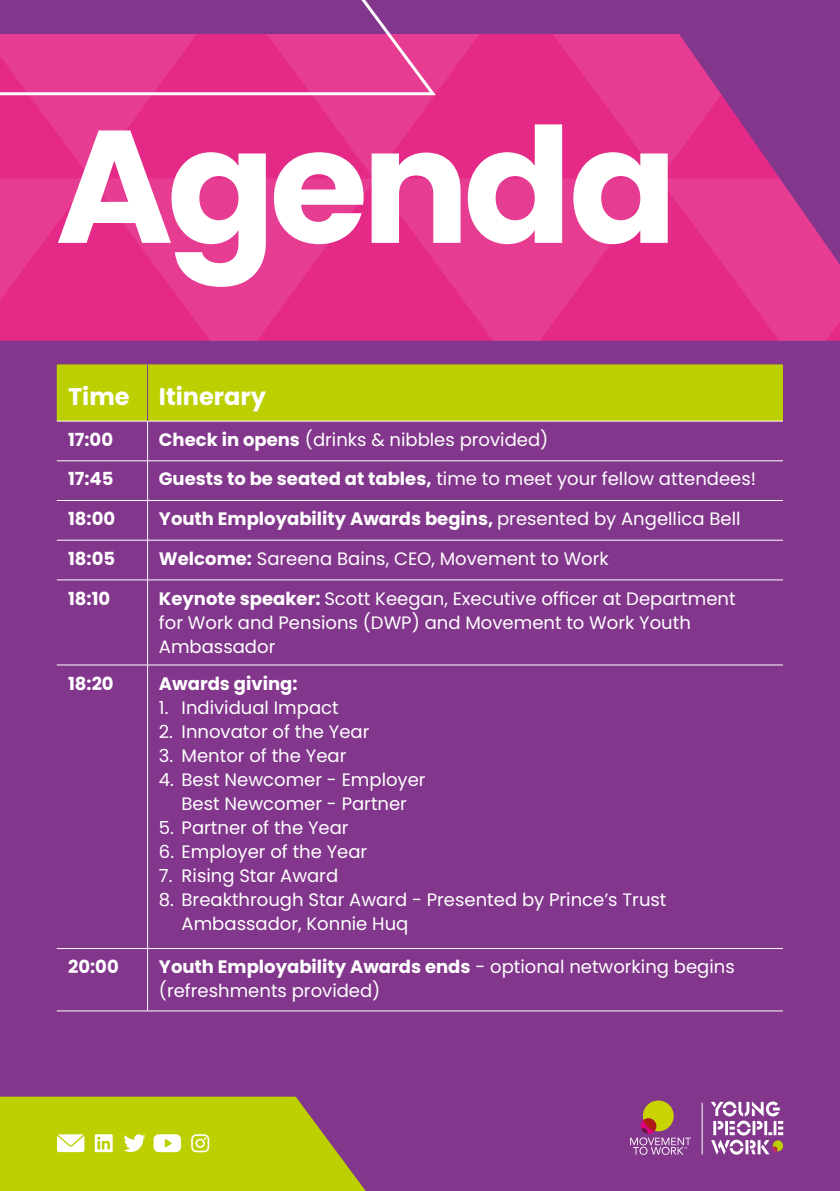
<style>
.page{position:relative;width:840px;height:1191px;background:#fff}
.page>*{position:absolute;margin:0;border:0;box-sizing:border-box;transform-origin:0 0}
.t1{font:700 160px "Poppins";letter-spacing:-.04em;color:#fff}
.t2{font:700 24px "Poppins";color:#fff}
.t3{font:18px/24px "Poppins";color:#fff}
.t4{font:700 18px "Poppins";color:#fff}
.s1{font-weight:700}
.s2{font-weight:400}
</style>
<div class="page">
<div style="left:0;top:0;width:839px;height:1191px;background:#82368c"></div>
<svg style="left:515px;top:34px;width:265px;height:144px"></svg>
<svg style="left:376px;top:178px;width:282px;height:163px;background:#e5348d"></svg>
<svg style="left:233px;top:178px;width:143px;height:163px;background:#e5348d"></svg>
<svg style="left:233px;top:34px;width:282px;height:144px;background:#e42d89"></svg>
<svg style="left:0;top:97px;width:233px;height:244px;background:#e4318b"></svg>
<svg style="left:658px;top:178px;width:181px;height:163px;background:#dc358d"></svg>
<svg style="left:0;top:0;width:438px;height:97px"></svg>
<div style="left:57px;top:364px;width:725px;height:57px;background:#bccf00"></div>
<hr style="left:57px;top:421px;width:90px;height:1px;background:#fff">
<hr style="left:147px;top:421px;width:635px;height:1px;background:#fff">
<hr style="left:147px;top:421px;width:1px;height:39px;background:#fff">
<hr style="left:57px;top:460px;width:90px;height:1px;background:#fff">
<hr style="left:147px;top:460px;width:635px;height:1px;background:#fff">
<hr style="left:147px;top:461px;width:1px;height:39px;background:#fff">
<hr style="left:57px;top:500px;width:90px;height:1px;background:#fff">
<hr style="left:147px;top:500px;width:635px;height:1px;background:#fff">
<hr style="left:147px;top:501px;width:1px;height:39px;background:#fff">
<hr style="left:57px;top:540px;width:90px;height:1px;background:#fff">
<hr style="left:147px;top:540px;width:635px;height:1px;background:#fff">
<hr style="left:147px;top:540px;width:1px;height:39px;background:#fff">
<hr style="left:57px;top:579px;width:90px;height:1px;background:#fff">
<hr style="left:147px;top:579px;width:635px;height:1px;background:#fff">
<hr style="left:147px;top:580px;width:1px;height:84px;background:#fff">
<hr style="left:57px;top:664px;width:90px;height:1px;background:#fff">
<hr style="left:147px;top:664px;width:635px;height:1px;background:#fff">
<hr style="left:147px;top:665px;width:1px;height:283px;background:#fff">
<hr style="left:57px;top:948px;width:90px;height:1px;background:#fff">
<hr style="left:147px;top:948px;width:635px;height:1px;background:#fff">
<hr style="left:147px;top:948px;width:1px;height:62px;background:#fff">
<hr style="left:57px;top:1010px;width:90px;height:1px;background:#fff">
<hr style="left:147px;top:1010px;width:635px;height:1px;background:#fff">
<hr style="left:147px;top:364px;width:1px;height:57px;background:#82368c">
<svg style="left:0;top:1096px;width:365px;height:95px;background:#b9c118"></svg>
<hr style="left:701px;top:1102px;width:1px;height:52px;background:#fff">
<svg style="left:711px;top:1101px;width:71px;height:53px"></svg>
<svg style="left:630px;top:1100px;width:60px;height:54px"></svg>
<h1 class="t1" style="left:55px;top:94px;width:623px">Agenda</h1>
<h2 class="t2" style="left:68px;top:383px;width:199px">Time Itinerary</h2>
<p class="t4" style="left:68px;top:429px;width:46px">17:00</p>
<p class="t3" style="left:159px;top:427px;width:391px"><span class="s1">Check in opens</span> (drinks &amp; nibbles provided)</p>
<p class="t4" style="left:68px;top:468px;width:47px">17:45</p>
<p class="t3" style="left:159px;top:467px;width:598px"><span class="s1">Guests to be seated at tables,</span> time to meet your fellow attendees!</p>
<p class="t4" style="left:68px;top:508px;width:49px">18:00</p>
<p class="t4" style="left:159px;top:508px;width:582px">Youth Employability Awards begins, <span class="s2">presented by Angellica Bell</span></p>
<p class="t4" style="left:68px;top:548px;width:48px">18:05</p>
<p class="t3" style="left:159px;top:546px;width:451px"><span class="s1">Welcome:</span> Sareena Bains, CEO, Movement to Work</p>
<p class="t4" style="left:68px;top:588px;width:44px">18:10</p>
<p class="t3" style="left:159px;top:586px;width:578px"><span class="s1">Keynote speaker:</span> Scott Keegan, Executive officer at Department for Work and Pensions (DWP) and Movement to Work Youth<br>Ambassador</p>
<p class="t4" style="left:68px;top:673px;width:47px">18:20</p>
<p class="t4" style="left:159px;top:673px;width:140px">Awards giving:</p>
<p class="t3" style="left:159px;top:695px;width:181px">1. Individual Impact</p>
<p class="t3" style="left:159px;top:719px;width:212px">2. Innovator of the Year</p>
<p class="t3" style="left:159px;top:743px;width:189px">3. Mentor of the Year</p>
<p class="t3" style="left:159px;top:767px;width:268px;text-align:center">4. Best Newcomer - Employer<br>Best Newcomer - Partner</p>
<p class="t3" style="left:159px;top:815px;width:191px">5. Partner of the Year</p>
<p class="t3" style="left:159px;top:839px;width:210px">6. Employer of the Year</p>
<p class="t3" style="left:159px;top:863px;width:181px">7. Rising Star Award</p>
<p class="t3" style="left:181px;top:887px;width:486px;text-indent:-23px">8. Breakthrough Star Award - Presented by Prince’s Trust<br>Ambassador, Konnie Huq</p>
<p class="t4" style="left:68px;top:956px;width:52px">20:00</p>
<p class="t3" style="left:159px;top:955px;width:577px"><span class="s1">Youth Employability Awards ends</span> - optional networking begins (refreshments provided)</p>
</div>
